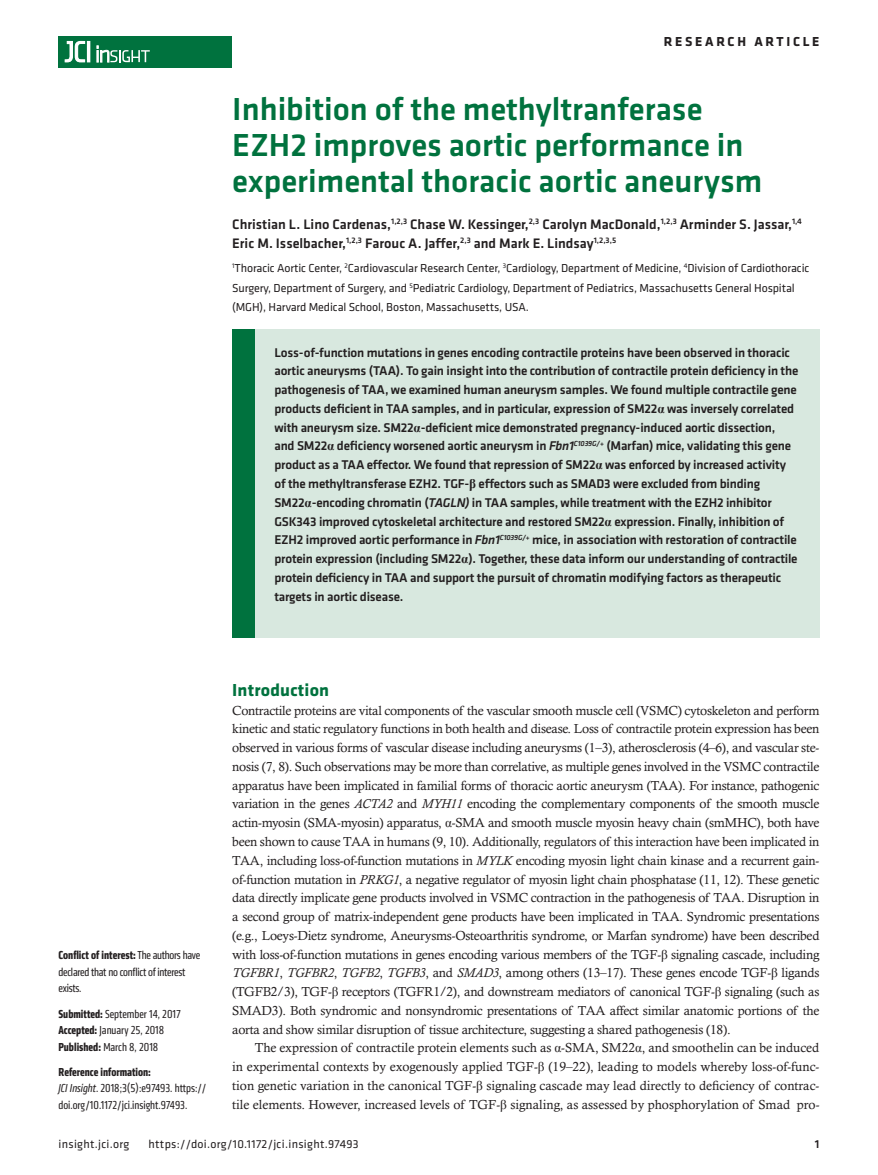
<style>
.page{position:relative;width:878px;height:1175px;background:#fff}
.page>*{position:absolute;margin:0;border:0;box-sizing:border-box;transform-origin:0 0}
.t1{font:500 33px/36px "Klavika Basic";color:#00723e}
.t2{font:700 18px "Klavika";letter-spacing:.01em;color:#00723e}
.t3{font:500 14.25px/19.5px "Klavika Basic";color:#231f20}
.t4{font:700 13.5px "Klavika Basic";letter-spacing:.2em;color:#231f20}
.t5{font:13.2px/18.8px "Calisto MT Std";letter-spacing:-.02em;color:#231f20;text-align:justify}
.t6{font:500 13.2px/18.8px "Klavika Basic";letter-spacing:-.015em;color:#231f20}
.t7{font:12px/19.5px "Klavika";letter-spacing:-.01em;color:#231f20}
.t8{font:condensed 12px/16.5px "Klavika";color:#231f20}
.t9{font:condensed 12px/16.5px "Klavika";letter-spacing:-.02em;color:#231f20}
.t10{font:12px "Klavika Basic";letter-spacing:.025em;color:#231f20}
.t11{font:500 12px "Klavika Basic";color:#231f20}
.s1{font-family:"Times New Roman";font-weight:700}
.s2{font-style:italic}
.s3{font-weight:700}
.s4{font-family:"Times New Roman"}
</style>
<div class="page">
<div style="left:59px;top:36px;width:173px;height:31px;background:#00723e"></div>
<hr style="left:87px;top:41px;width:3px;height:21px;background:#fff">
<svg style="left:64px;top:41px;width:21px;height:22px"></svg>
<svg style="left:97px;top:46px;width:53px;height:16px"></svg>
<div style="left:232px;top:330px;width:587px;height:308px;background:#d8e8df"></div>
<div style="left:232px;top:330px;width:22px;height:308px;background:#00723e"></div>
<p class="t4" style="left:663px;top:32px;width:157px">RESEARCH ARTICLE</p>
<h1 class="t1" style="left:232px;top:91px;width:531px">Inhibition of the methyltranferase<br>EZH2 improves aortic performance in experimental thoracic aortic aneurysm</h1>
<p class="t3" style="left:232px;top:214px;width:571px">Christian L. Lino Cardenas,<sup>1,2,3</sup> Chase W. Kessinger,<sup>2,3</sup> Carolyn MacDonald,<sup>1,2,3</sup> Arminder S. Jassar,<sup>1,4<br></sup>Eric M. Isselbacher,<sup>1,2,3</sup> Farouc A. Jaffer,<sup>2,3</sup> and Mark E. Lindsay<sup>1,2,3,5</sup></p>
<p class="t7" style="left:232px;top:258px;width:578px"><sup>1</sup>Thoracic Aortic Center, <sup>2</sup>Cardiovascular Research Center, <sup>3</sup>Cardiology, Department of Medicine, <sup>4</sup>Division of Cardiothoracic<br>Surgery, Department of Surgery, and <sup>5</sup>Pediatric Cardiology, Department of Pediatrics, Massachusetts General Hospital (MGH), Harvard Medical School, Boston, Massachusetts, USA.</p>
<p class="t6" style="left:274px;top:342px;width:525px">Loss-of-function mutations in genes encoding contractile proteins have been observed in thoracic aortic aneurysms (TAA). To gain insight into the contribution of contractile protein deficiency in the pathogenesis of TAA, we examined human aneurysm samples. We found multiple contractile gene products deficient in TAA samples, and in particular, expression of SM22<span class="s1">α</span> was inversely correlated with aneurysm size. SM22<span class="s1">α</span>-deficient mice demonstrated pregnancy-induced aortic dissection, and SM22<span class="s1">α</span> deficiency worsened aortic aneurysm in <span class="s2">Fbn1</span><sup>C1039G/+</sup> (Marfan) mice, validating this gene product as a TAA effector. We found that repression of SM22<span class="s1">α</span> was enforced by increased activity of the methyltransferase EZH2. TGF-<span class="s1">β</span> effectors such as SMAD3 were excluded from binding SM22<span class="s1">α</span>-encoding chromatin (<span class="s2">TAGLN)</span> in TAA samples, while treatment with the EZH2 inhibitor GSK343 improved cytoskeletal architecture and restored SM22<span class="s1">α</span> expression. Finally, inhibition of EZH2 improved aortic performance in <span class="s2">Fbn1</span><sup>C1039G/+</sup> mice, in association with restoration of contractile protein expression (including SM22<span class="s1">α</span>). Together, these data inform our understanding of contractile protein deficiency in TAA and support the pursuit of chromatin modifying factors as therapeutic targets in aortic disease.</p>
<p class="t9" style="left:59px;top:947px;width:143px"><span class="s3">Conflict of interest:</span> The authors have declared that no conflict of interest exists.</p>
<p class="t8" style="left:59px;top:1005px;width:124px"><span class="s3">Submitted:</span> September 14, 2017<br><span class="s3">Accepted:</span> January 25, 2018<br><span class="s3">Published:</span> March 8, 2018</p>
<p class="t8" style="left:59px;top:1063px;width:149px"><span class="s3">Reference information:<br></span><span class="s2">JCI Insight</span>. 2018;3(5):e97493. https:// doi.org/10.1172/jci.insight.97493.</p>
<h2 class="t2" style="left:232px;top:677px;width:98px">Introduction</h2>
<p class="t5" style="left:232px;top:700px;width:588px">Contractile proteins are vital components of the vascular smooth muscle cell (VSMC) cytoskeleton and perform kinetic and static regulatory functions in both health and disease. Loss of contractile protein expression has been observed in various forms of vascular disease including aneurysms (1–3), atherosclerosis (4–6), and vascular ste&shy;nosis (7, 8). Such observations may be more than correlative, as multiple genes involved in the VSMC contractile apparatus have been implicated in familial forms of thoracic aortic aneurysm (TAA). For instance, pathogenic variation in the genes <span class="s2">ACTA2</span> and <span class="s2">MYH11</span> encoding the complementary components of the smooth muscle actin-myosin (SMA-myosin) apparatus, <span class="s4">α</span>-SMA and smooth muscle myosin heavy chain (smMHC), both have been shown to cause TAA in humans (9, 10). Additionally, regulators of this interaction have been implicated in TAA, including loss-of-function mutations in <span class="s2">MYLK</span> encoding myosin light chain kinase and a recurrent gain&shy;of-function mutation in <span class="s2">PRKG1</span>, a negative regulator of myosin light chain phosphatase (11, 12). These genetic data directly implicate gene products involved in VSMC contraction in the pathogenesis of TAA. Disruption in a second group of matrix-independent gene products have been implicated in TAA. Syndromic presentations (e.g., Loeys-Dietz syndrome, Aneurysms-Osteoarthritis syndrome, or Marfan syndrome) have been described with loss-of-function mutations in genes encoding various members of the TGF-<span class="s4">β</span> signaling cascade, including <span class="s2">TGFBR1</span>, <span class="s2">TGFBR2</span>, <span class="s2">TGFB2</span>, <span class="s2">TGFB3</span>, and <span class="s2">SMAD3</span>, among others (13–17). These genes encode TGF-<span class="s4">β</span> ligands (TGFB2/3), TGF-<span class="s4">β</span> receptors (TGFR1/2), and downstream mediators of canonical TGF-<span class="s4">β</span> signaling (such as SMAD3). Both syndromic and nonsyndromic presentations of TAA affect similar anatomic portions of the aorta and show similar disruption of tissue architecture, suggesting a shared pathogenesis (18).</p>
<p class="t5" style="left:232px;top:1038px;width:588px;text-indent:22px">The expression of contractile protein elements such as <span class="s4">α</span>-SMA, SM22<span class="s4">α</span>, and smoothelin can be induced in experimental contexts by exogenously applied TGF-<span class="s4">β</span> (19–22), leading to models whereby loss-of-func&shy;tion genetic variation in the canonical TGF-<span class="s4">β</span> signaling cascade may lead directly to deficiency of contrac&shy;tile elements. However, increased levels of TGF-<span class="s4">β</span> signaling, as assessed by phosphorylation of Smad pro-</p>
<p class="t10" style="left:58px;top:1135px;width:72px">insight.jci.org</p>
<p class="t10" style="left:148px;top:1135px;width:211px">https://doi.org/10.1172/jci.insight.97493</p>
<p class="t11" style="left:814px;top:1135px;width:6px">1</p>
</div>
